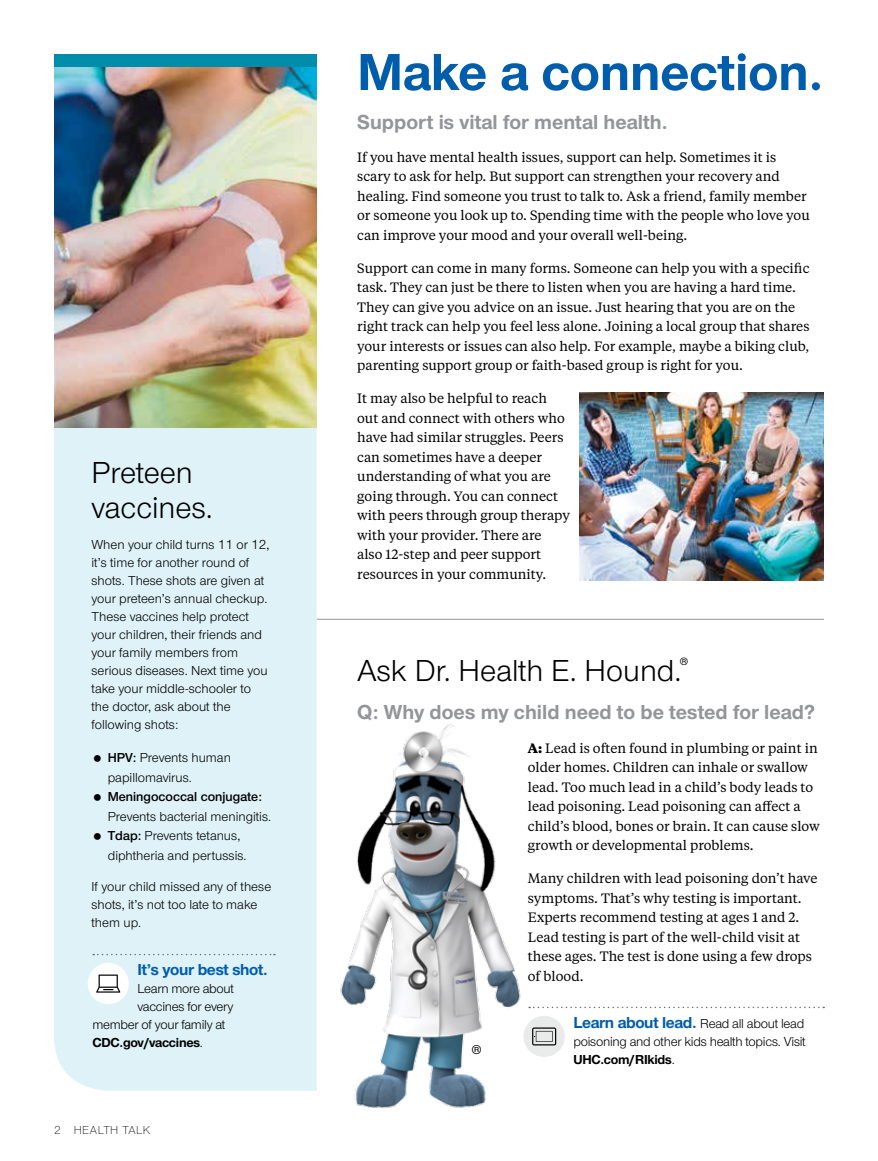
<style>
.page{position:relative;width:878px;height:1161px;background:#fff}
.page>*{position:absolute;margin:0;border:0;box-sizing:border-box;transform-origin:0 0}
.t1{font:700 54px "UHC Sans";letter-spacing:-.005em;color:#005dac}
.t2{font:31.5px/34.5px "UHC Sans";color:#000}
.t3{font:21.9px "UHC Sans";color:#000}
.t4{font:700 21px "UHC Sans";color:#939598}
.t5{font:700 16.5px "UHC Sans";letter-spacing:-.02em;color:#005dac}
.t6{font:13.5px/19.5px "UHC Serif Text";color:#000}
.t7{font:13.5px/18px "UHC Sans";color:#000}
.t8{font:13.5px/18px "UHC Sans";letter-spacing:-.02em;color:#000}
.t9{font:700 13.5px "UHC Sans";letter-spacing:-.02em;color:#000}
.t10{font:600 13.5px "UHC Sans";color:#000}
.t11{font:300 12px "UHC Sans";letter-spacing:.04em;color:#000}
.s1{font-weight:600}
.s2{font-weight:400}
.s3{font-weight:700}
.s4{font-weight:700;font-size:16.5px;color:#005dac}
</style>
<div class="page">
<hr style="left:316px;top:619px;width:508px;height:1px;background:#939598">
<div style="left:54px;top:427px;width:262px;height:664px;background:#dff2f7"></div>
<div style="left:54px;top:54px;width:262px;height:14px;background:#008dab"></div>
<img style="left:579px;top:393px;width:245px;height:187px">
<svg style="left:529px;top:1007px;width:295px;height:1px"></svg>
<div style="left:523px;top:1016px;width:41px;height:41px;background:#e9eaea;border-radius:50%"></div>
<svg style="left:532px;top:1027px;width:24px;height:18px"></svg>
<img style="left:340px;top:724px;width:181px;height:385px">
<svg style="left:93px;top:954px;width:182px;height:1px"></svg>
<div style="left:88px;top:963px;width:41px;height:41px;background:#fff;border-radius:50%"></div>
<svg style="left:96px;top:975px;width:24px;height:18px"></svg>
<img style="left:54px;top:68px;width:262px;height:359px">
<h2 class="t2" style="left:92px;top:455px;width:123px">Preteen vaccines.</h2>
<p class="t7" style="left:92px;top:535px;width:179px">When your child turns 11 or 12, it’s time for another round of shots. These shots are given at your preteen’s annual checkup.<br>These vaccines help protect your children, their friends and your family members from serious diseases. Next time you take your middle-schooler to the doctor, ask about the following shots:</p>
<p class="t7" style="left:108px;top:748px;width:125px;line-height:19.5px"><span class="s1">HPV:</span> Prevents human papillomavirus.</p>
<p class="t10" style="left:108px;top:788px;width:156px">Meningococcal conjugate:</p>
<p class="t7" style="left:108px;top:806px;width:165px;line-height:19.5px">Prevents bacterial meningitis.<br><span class="s1">Tdap:</span> Prevents tetanus, diphtheria and pertussis.</p>
<p class="t7" style="left:92px;top:877px;width:181px">If your child missed any of these shots, it’s not too late to make them up.</p>
<p class="t5" style="left:137px;top:958px;width:132px">It’s your best shot.</p>
<p class="t8" style="left:137px;top:979px;width:98px">Learn more about</p>
<p class="t8" style="left:137px;top:997px;width:97px">vaccines for every</p>
<p class="t8" style="left:92px;top:1015px;width:134px">member of your family at</p>
<p class="t9" style="left:92px;top:1033px;width:112px">CDC.gov/vaccines<span class="s2">.</span></p>
<p class="t11" style="left:54px;top:1122px;width:98px">2 HEALTH TALK</p>
<h1 class="t1" style="left:357px;top:36px;width:467px">Make a connection.</h1>
<h3 class="t4" style="left:357px;top:108px;width:312px">Support is vital for mental health.</h3>
<p class="t6" style="left:357px;top:147px;width:454px">If you have mental health issues, support can help. Sometimes it is scary to ask for help. But support can strengthen your recovery and healing. Find someone you trust to talk to. Ask a friend, family member or someone you look up to. Spending time with the people who love you can improve your mood and your overall well-being.</p>
<p class="t6" style="left:357px;top:258px;width:454px">Support can come in many forms. Someone can help you with a specific task. They can just be there to listen when you are having a hard time.<br>They can give you advice on an issue. Just hearing that you are on the right track can help you feel less alone. Joining a local group that shares your interests or issues can also help. For example, maybe a biking club, parenting support group or faith-based group is right for you.</p>
<p class="t6" style="left:357px;top:388px;width:214px">It may also be helpful to reach out and connect with others who have had similar struggles. Peers can sometimes have a deeper understanding of what you are going through. You can connect with peers through group therapy with your provider. There are also 12-step and peer support resources in your community.</p>
<h2 class="t2" style="left:357px;top:652px;width:333px">Ask Dr. Health E. Hound.<sup>®</sup></h2>
<h3 class="t4" style="left:357px;top:698px;width:459px">Q: Why does my child need to be tested for lead?</h3>
<p class="t6" style="left:528px;top:737px;width:293px"><span class="s3">A:</span> Lead is often found in plumbing or paint in older homes. Children can inhale or swallow lead. Too much lead in a child’s body leads to lead poisoning. Lead poisoning can affect a child’s blood, bones or brain. It can cause slow growth or developmental problems.</p>
<p class="t6" style="left:528px;top:868px;width:291px">Many children with lead poisoning don’t have symptoms. That’s why testing is important.<br>Experts recommend testing at ages 1 and 2.<br>Lead testing is part of the well-child visit at these ages. The test is done using a few drops of blood.</p>
<p class="t8" style="left:573px;top:1014px;width:234px"><span class="s4">Learn about lead.</span> Read all about lead poisoning and other kids health topics. Visit</p>
<h3 class="t3" style="left:471px;top:1039px;width:13px">®</h3>
<p class="t9" style="left:573px;top:1050px;width:103px">UHC.com/RIkids<span class="s2">.</span></p>
</div>
